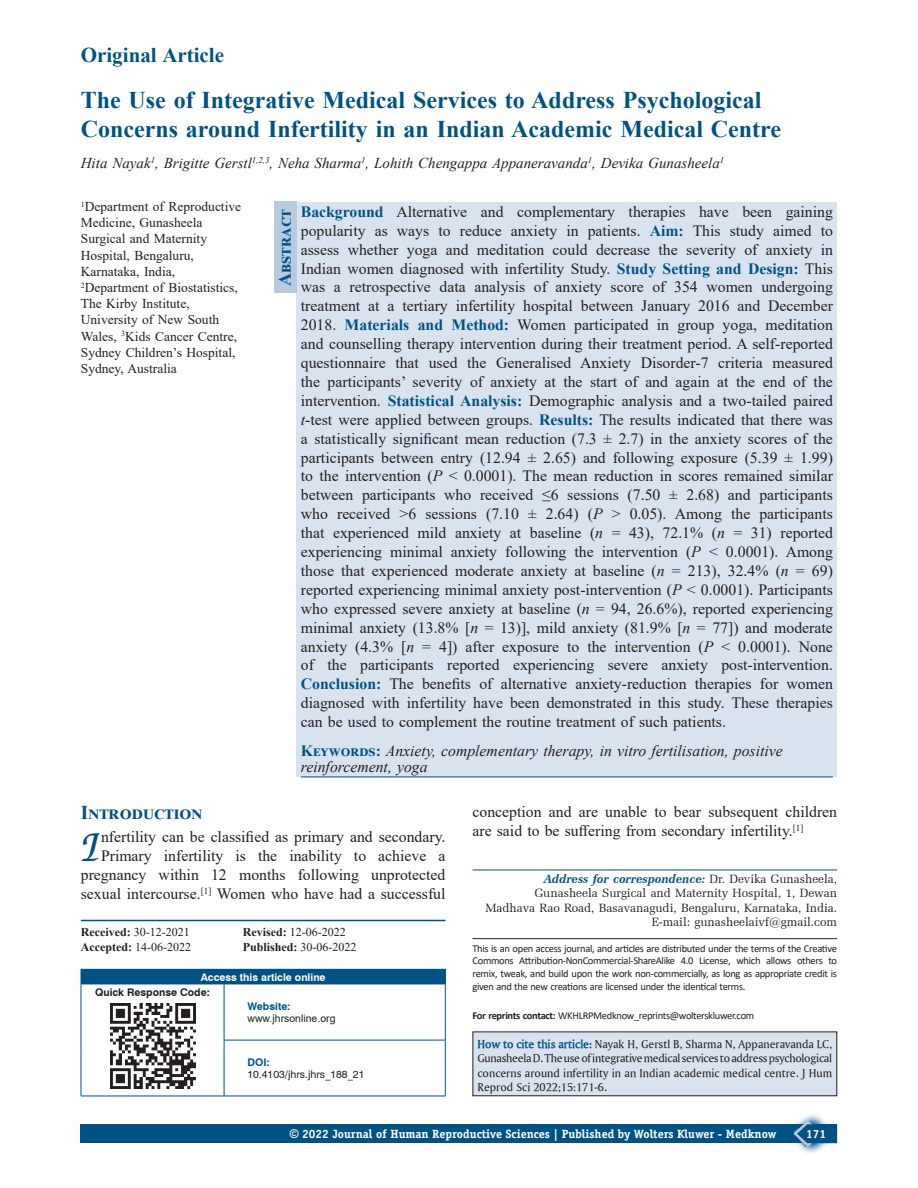
<style>
.page{position:relative;width:918px;height:1188px;background:#fff}
.page>*{position:absolute;margin:0;border:0;box-sizing:border-box;transform-origin:0 0}
.FIRST_TX{font:italic 500 46.65px "Zapf Chancery IT Cby BT";color:#005285}
.AT{font:700 24px/28.8px "Times New Roman";color:#005285}
.AH{font:700 21px "Times New Roman";color:#005285}
.t1{font:700 19.5px "Times New Roman";color:#005285}
.ABSH{font:700 18px "Times New Roman";color:#005285}
.ABS{font:15.75px/18.9px "Times New Roman";color:#231f20;text-align:justify}
.FIRST_TX-2{font:15.75px/18.9px "Times New Roman";color:#231f20}
.KWD{font:italic 15.75px/16.2px "Times New Roman";color:#231f20}
.AU{font:italic 15px "Times New Roman";color:#231f20}
.AFF{font:13.5px/16.2px "Times New Roman";color:#231f20}
.HTC{font:12px/14.4px "Ameretto Normal";color:#231f20;text-align:justify}
.ADD{font:12px/14.4px "Zapf Elliptical 711 BT";color:#231f20;text-align:right}
.AH-2{font:700 12px "Officina Serif";color:#fff}
.HIS{font:12px "Times New Roman";color:#231f20}
.HIS-2{font:700 12px "Times New Roman";color:#231f20}
.TX{font:10.5px/12.6px "Calibri";letter-spacing:-.03em;color:#231f20;text-align:justify}
.DOI{font:10.5px/12.6px "Swiss 721 BT";color:#231f20}
.Website{font:10.5px/12.6px "Arial";color:#231f20}
.ATAO{font:700 10.5px "Swiss 721 BT";color:#fff}
.QRC{font:700 10.5px "Swiss 721 BT";color:#231f20}
.s1{font-weight:700;color:#005285}
.s2{font-style:italic}
.s3{font-weight:700;font-style:normal;color:#005285}
.s4{font-weight:700}
.s5{font-weight:400}
.s6{font-family:"Swiss 721 BT";font-weight:700;color:#005285}
.s7{font-weight:700;font-style:italic;color:#005285}
.s8{font-family:"Ameretto";font-weight:700;color:#005285}
.s9{font-family:"Arial"}
</style>
<div class="page">
<div style="left:81px;top:1124px;width:756px;height:19px;background:#005285"></div>
<svg style="left:800px;top:1114px;width:24px;height:39px"></svg>
<svg style="left:793px;top:1120px;width:44px;height:27px"></svg>
<div style="left:297px;top:202px;width:540px;height:575px;background:#d9e3ef"></div>
<hr style="left:301px;top:777px;width:532px;height:1px;background:#005285">
<div style="left:81px;top:969px;width:364px;height:15px;background:#005285"></div>
<svg style="left:445px;top:970px;width:1px;height:14px"></svg>
<hr style="left:81px;top:984px;width:1px;height:56px;background:#005285">
<hr style="left:81px;top:1040px;width:1px;height:56px;background:#005285">
<hr style="left:81px;top:984px;width:143px;height:1px;background:#005285">
<hr style="left:224px;top:984px;width:1px;height:56px;background:#005285">
<hr style="left:224px;top:984px;width:221px;height:1px;background:#005285">
<hr style="left:445px;top:984px;width:1px;height:56px;background:#005285">
<hr style="left:81px;top:1096px;width:143px;height:1px;background:#005285">
<hr style="left:224px;top:1040px;width:1px;height:56px;background:#005285">
<hr style="left:224px;top:1040px;width:221px;height:1px;background:#005285">
<hr style="left:445px;top:1040px;width:1px;height:56px;background:#005285">
<hr style="left:224px;top:1096px;width:221px;height:1px;background:#005285">
<img style="left:110px;top:1004px;width:85px;height:85px">
<hr style="left:472px;top:870px;width:365px;height:1px;background:#005285">
<div style="left:274px;top:202px;width:23px;height:91px;background:#b8cae0"></div>
<hr style="left:472px;top:938px;width:365px;height:1px;background:#231f20">
<div style="left:473px;top:1032px;width:364px;height:64px;background:#d9e3ef"></div>
<div style="left:472px;top:1032px;width:365px;height:64px;border:1px solid #231f20"></div>
<hr style="left:81px;top:920px;width:365px;height:1px;background:#005285">
<p class="AH" style="left:81px;top:39px;width:145px">Original Article</p>
<p class="AT" style="left:81px;top:85px;width:702px">The Use of Integrative Medical Services to Address Psychological<br>Concerns around Infertility in an Indian Academic Medical Centre</p>
<p class="AU" style="left:81px;top:152px;width:645px">Hita Nayak<sup>1</sup>, Brigitte Gerstl<sup>1,2,3</sup>, Neha Sharma<sup>1</sup>, Lohith Chengappa Appaneravanda<sup>1</sup>, Devika Gunasheela<sup>1</sup></p>
<p class="AFF" style="left:81px;top:198px;width:162px"><sup>1</sup>Department of Reproductive<br>Medicine, Gunasheela<br>Surgical and Maternity<br>Hospital, Bengaluru,<br>Karnataka, India,<br><sup>2</sup>Department of Biostatistics,<br>The Kirby Institute,<br>University of New South<br>Wales, <sup>3</sup>Kids Cancer Centre,<br>Sydney Children’s Hospital,<br>Sydney, Australia</p>
<p class="ABSH" style="left:272px;top:286px;width:78px;rotate:-90deg">Abstract</p>
<p class="ABS" style="left:301px;top:202px;width:534px"><span class="s1">Background</span> Alternative and complementary therapies have been gaining popularity as ways to reduce anxiety in patients. <span class="s1">Aim:</span> This study aimed to assess whether yoga and meditation could decrease the severity of anxiety in Indian women diagnosed with infertility Study. <span class="s1">Study Setting and Design:</span> This was a retrospective data analysis of anxiety score of 354 women undergoing treatment at a tertiary infertility hospital between January 2016 and December 2018. <span class="s1">Materials and Method:</span> Women participated in group yoga, meditation and counselling therapy intervention during their treatment period. A self‑reported questionnaire that used the Generalised Anxiety Disorder‑7 criteria measured the participants’ severity of anxiety at the start of and again at the end of the intervention. <span class="s1">Statistical Analysis:</span> Demographic analysis and a two‑tailed paired <span class="s2">t</span>‑test were applied between groups. <span class="s1">Results:</span> The results indicated that there was a statistically significant mean reduction (7.3 ± 2.7) in the anxiety scores of the participants between entry (12.94 ± 2.65) and following exposure (5.39 ± 1.99) to the intervention (<span class="s2">P</span> &lt; 0.0001). The mean reduction in scores remained similar between participants who received ≤6 sessions (7.50 ± 2.68) and participants who received &gt;6 sessions (7.10 ± 2.64) (<span class="s2">P</span> &gt; 0.05). Among the participants that experienced mild anxiety at baseline (<span class="s2">n</span> = 43), 72.1% (<span class="s2">n</span> = 31) reported experiencing minimal anxiety following the intervention (<span class="s2">P</span> &lt; 0.0001). Among those that experienced moderate anxiety at baseline (<span class="s2">n</span> = 213), 32.4% (<span class="s2">n</span> = 69) reported experiencing minimal anxiety post‑intervention (<span class="s2">P</span> &lt; 0.0001). Participants who expressed severe anxiety at baseline (<span class="s2">n</span> = 94, 26.6%), reported experiencing minimal anxiety (13.8% [<span class="s2">n</span> = 13)], mild anxiety (81.9% [<span class="s2">n</span> = 77]) and moderate anxiety (4.3% [<span class="s2">n</span> = 4]) after exposure to the intervention (<span class="s2">P</span> &lt; 0.0001). None of the participants reported experiencing severe anxiety post‑intervention.<br><span class="s1">Conclusion:</span> The benefits of alternative anxiety‑reduction therapies for women diagnosed with infertility have been demonstrated in this study. These therapies can be used to complement the routine treatment of such patients.</p>
<p class="KWD" style="left:301px;top:742px;width:484px"><span class="s3">Keywords:</span> Anxiety, complementary therapy, in vitro fertilisation, positive reinforcement, yoga</p>
<h1 class="t1" style="left:81px;top:799px;width:123px">Introduction</h1>
<p class="FIRST_TX" style="left:81px;top:822px;width:22px">I</p>
<p class="FIRST_TX-2" style="left:81px;top:827px;width:366px;text-align:right">nfertility can be classified as primary and secondary.<br>Primary infertility is the inability to achieve a pregnancy within 12 months following unprotected sexual intercourse.<sup>[1]</sup> Women who have had a successful</p>
<p class="HIS" style="left:81px;top:924px;width:110px"><span class="s4">Received:</span> 30‑12‑2021</p>
<p class="HIS" style="left:243px;top:924px;width:104px"><span class="s4">Revised:</span> 12‑06‑2022</p>
<p class="HIS" style="left:81px;top:938px;width:112px"><span class="s4">Accepted:</span> 14‑06‑2022</p>
<p class="HIS-2" style="left:243px;top:938px;width:115px">Published: <span class="s5">30-06-2022</span></p>
<p class="ATAO" style="left:201px;top:971px;width:126px">Access this article online</p>
<p class="QRC" style="left:95px;top:986px;width:116px">Quick Response Code:</p>
<p class="Website" style="left:247px;top:1000px;width:90px"><span class="s6">Website: </span>www.jhrsonline.org</p>
<p class="DOI" style="left:247px;top:1055px;width:118px"><span class="s1">DOI:<br></span>10.4103/jhrs.jhrs_188_21</p>
<p class="FIRST_TX-2" style="left:472px;top:802px;width:366px">conception and are unable to bear subsequent children are said to be suffering from secondary infertility.<sup>[1]</sup></p>
<p class="ADD" style="left:485px;top:872px;width:353px"><span class="s7">Address for correspondence:</span> Dr. Devika Gunasheela, Gunasheela Surgical and Maternity Hospital, 1, Dewan Madhava Rao Road, Basavanagudi, Bengaluru, Karnataka, India.<br>E‑mail: gunasheelaivf@gmail.com</p>
<p class="TX" style="left:472px;top:942px;width:366px">This is an open access journal, and articles are distributed under the terms of the Creative Commons Attribution‑NonCommercial‑ShareAlike 4.0 License, which allows others to remix, tweak, and build upon the work non‑commercially, as long as appropriate credit is given and the new creations are licensed under the identical terms.</p>
<p class="TX" style="left:472px;top:1009px;width:283px"><span class="s4">For reprints contact:</span> WKHLRPMedknow_reprints@wolterskluwer.com</p>
<p class="HTC" style="left:478px;top:1037px;width:356px"><span class="s8">How to cite this article:</span> Nayak H, Gerstl B, Sharma N, Appaneravanda LC, Gunasheela D. The use of integrative medical services to address psychological concerns around infertility in an Indian academic medical centre. J Hum Reprod Sci 2022;15:171-6.</p>
<p class="AH-2" style="left:290px;top:1127px;width:488px"><span class="s9">©</span> 2022 Journal of Human Reproductive Sciences | Published by Wolters Kluwer - Medknow</p>
<p class="AH-2" style="left:806px;top:1126px;width:22px">171</p>
</div>
